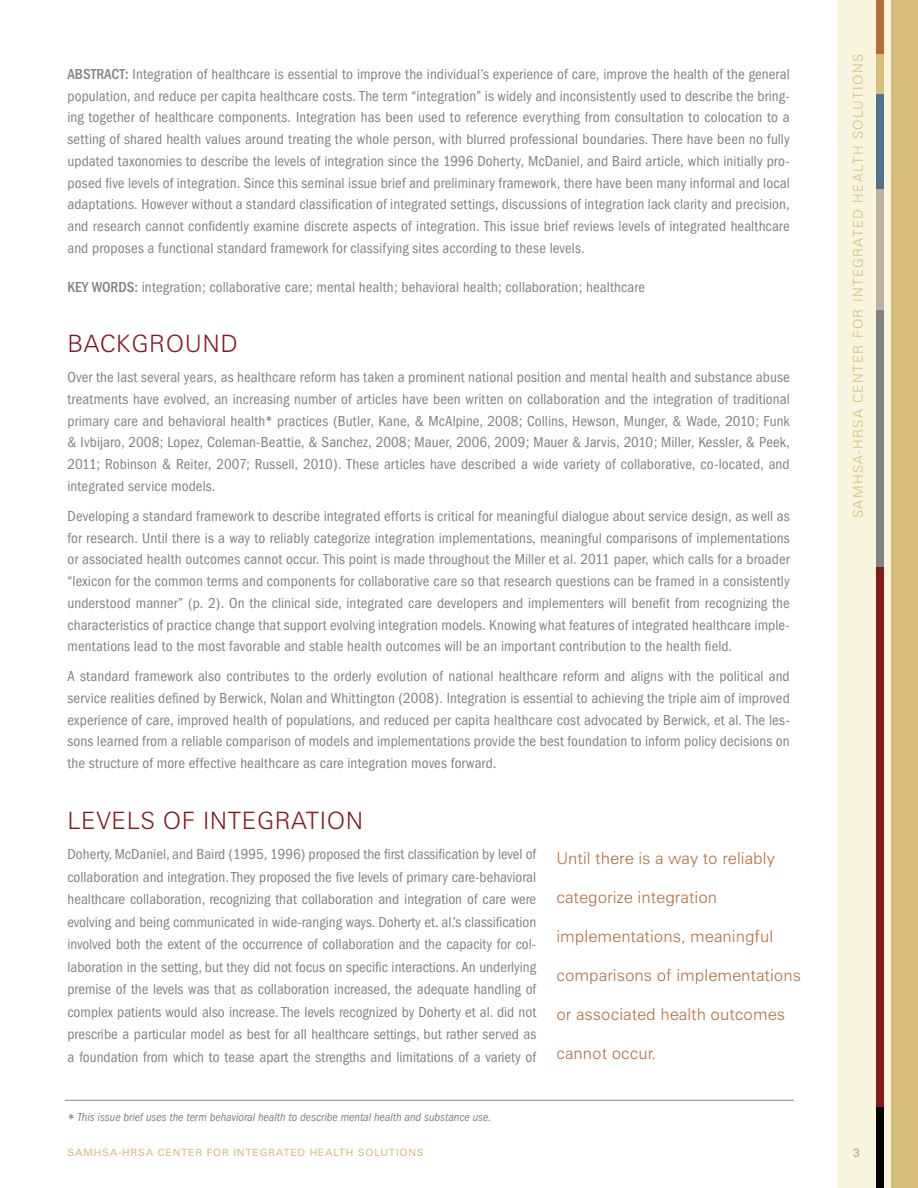
<style>
.page{position:relative;width:918px;height:1188px;background:#fff}
.page>*{position:absolute;margin:0;border:0;box-sizing:border-box;transform-origin:0 0}
.t1{font:300 24px "Zurich BT";letter-spacing:.025em;color:#84191b}
.t2{font:300 16.5px "Zurich BT";color:#b56d3a}
.t3{font:condensed 15px/21.8px "Franklin Gothic";letter-spacing:.005em;color:#808285;text-align:justify}
.t4{font:300 13.5px "Zurich BT";letter-spacing:.1em;color:#d6bd79}
.t5{font:italic condensed 12px "Franklin Gothic";color:#808285}
.t6{font:12px "Zurich BT";color:#cd9d78}
.t7{font:10.05px "Zurich BT";letter-spacing:.075em;color:#d6bd79;scale:1.04 1}
.s1{font-weight:500}
.s2{font-style:normal;font-size:15px}
</style>
<div class="page">
<div style="left:837px;top:0;width:81px;height:1188px;background:#f9f4dd"></div>
<div style="left:891px;top:0;width:27px;height:1188px;background:#d6bd79"></div>
<div style="left:877px;top:567px;width:7px;height:540px;background:#84191b"></div>
<div style="left:877px;top:1107px;width:7px;height:81px;background:#000"></div>
<div style="left:877px;top:0;width:7px;height:54px;background:#b56d3a"></div>
<div style="left:877px;top:54px;width:7px;height:40px;background:#d6bd79"></div>
<div style="left:877px;top:94px;width:7px;height:95px;background:#50738d"></div>
<div style="left:877px;top:189px;width:7px;height:121px;background:#bbb1a2"></div>
<div style="left:877px;top:310px;width:7px;height:257px;background:#808285"></div>
<hr style="left:65px;top:1100px;width:729px;height:1px;background:#808285">
<p class="t3" style="left:68px;top:63px;width:724px"><span class="s1">ABSTRACT:</span> Integration of healthcare is essential to improve the individual’s experience of care, improve the health of the general population, and reduce per capita healthcare costs. The term “integration” is widely and inconsistently used to describe the bring&shy;ing together of healthcare components. Integration has been used to reference everything from consultation to colocation to a setting of shared health values around treating the whole person, with blurred professional boundaries. There have been no fully updated taxonomies to describe the levels of integration since the 1996 Doherty, McDaniel, and Baird article, which initially pro&shy;posed five levels of integration. Since this seminal issue brief and preliminary framework, there have been many informal and local adaptations. However without a standard classification of integrated settings, discussions of integration lack clarity and precision, and research cannot confidently examine discrete aspects of integration. This issue brief reviews levels of integrated healthcare and proposes a functional standard framework for classifying sites according to these levels.</p>
<p class="t3" style="left:68px;top:277px;width:579px"><span class="s1">KEY WORDS:</span> integration; collaborative care; mental health; behavioral health; collaboration; healthcare</p>
<h1 class="t1" style="left:68px;top:329px;width:172px">Backgrou nd</h1>
<p class="t3" style="left:68px;top:367px;width:724px">Over the last several years, as healthcare reform has taken a prominent national position and mental health and substance abuse treatments have evolved, an increasing number of articles have been written on collaboration and the integration of traditional primary care and behavioral health* practices (Butler, Kane, &amp; McAlpine, 2008; Collins, Hewson, Munger, &amp; Wade, 2010; Funk &amp; Ivbijaro, 2008; Lopez, Coleman-Beattie, &amp; Sanchez, 2008; Mauer, 2006, 2009; Mauer &amp; Jarvis, 2010; Miller, Kessler, &amp; Peek, 2011; Robinson &amp; Reiter, 2007; Russell, 2010). These articles have described a wide variety of collaborative, co-located, and integrated service models.</p>
<p class="t3" style="left:68px;top:505px;width:724px">Developing a standard framework to describe integrated efforts is critical for meaningful dialogue about service design, as well as for research. Until there is a way to reliably categorize integration implementations, meaningful comparisons of implementations or associated health outcomes cannot occur. This point is made throughout the Miller et al. 2011 paper, which calls for a broader “lexicon for the common terms and components for collaborative care so that research questions can be framed in a consistently understood manner” (p. 2). On the clinical side, integrated care developers and implementers will benefit from recognizing the characteristics of practice change that support evolving integration models. Knowing what features of integrated healthcare imple&shy;mentations lead to the most favorable and stable health outcomes will be an important contribution to the health field.</p>
<p class="t3" style="left:68px;top:665px;width:724px">A standard framework also contributes to the orderly evolution of national healthcare reform and aligns with the political and service realities defined by Berwick, Nolan and Whittington (2008). Integration is essential to achieving the triple aim of improved experience of care, improved health of populations, and reduced per capita healthcare cost advocated by Berwick, et al. The les&shy;sons learned from a reliable comparison of models and implementations provide the best foundation to inform policy decisions on the structure of more effective healthcare as care integration moves forward.</p>
<h1 class="t1" style="left:68px;top:806px;width:297px">Levels of I ntegration</h1>
<p class="t3" style="left:68px;top:843px;width:470px;line-height:22.5px">Doherty, McDaniel, and Baird (1995, 1996) proposed the first classification by level of collaboration and integration. They proposed the five levels of primary care-behavioral healthcare collaboration, recognizing that collaboration and integration of care were evolving and being communicated in wide-ranging ways. Doherty et. al.’s classification involved both the extent of the occurrence of collaboration and the capacity for col&shy;laboration in the setting, but they did not focus on specific interactions. An underlying premise of the levels was that as collaboration increased, the adequate handling of complex patients would also increase. The levels recognized by Doherty et al. did not prescribe a particular model as best for all healthcare settings, but rather served as a foundation from which to tease apart the strengths and limitations of a variety of</p>
<p class="t2" style="left:556px;top:848px;width:220px">Until there is a way to reliably</p>
<p class="t2" style="left:556px;top:887px;width:162px">categorize integration</p>
<p class="t2" style="left:556px;top:926px;width:218px">implementations, meaningful</p>
<p class="t2" style="left:556px;top:965px;width:246px">comparisons of implementations</p>
<p class="t2" style="left:556px;top:1004px;width:230px">or associated health outcomes</p>
<p class="t2" style="left:556px;top:1043px;width:101px">cannot occur.</p>
<p class="t5" style="left:68px;top:1110px;width:425px"><span class="s2">*</span> This issue brief uses the term behavioral health to describe mental health and substance use.</p>
<p class="t4" style="left:850px;top:518px;width:464px;rotate:-90deg">SAMHSA-HRSA Center for Integrated Health Soluti ons</p>
<p class="t7" style="left:68px;top:1146px;width:344px">SAMHSA-HRSA CENTER FOR INTEGRATED HEALTH SOLUTIONS</p>
<p class="t6" style="left:853px;top:1145px;width:8px">3</p>
</div>
